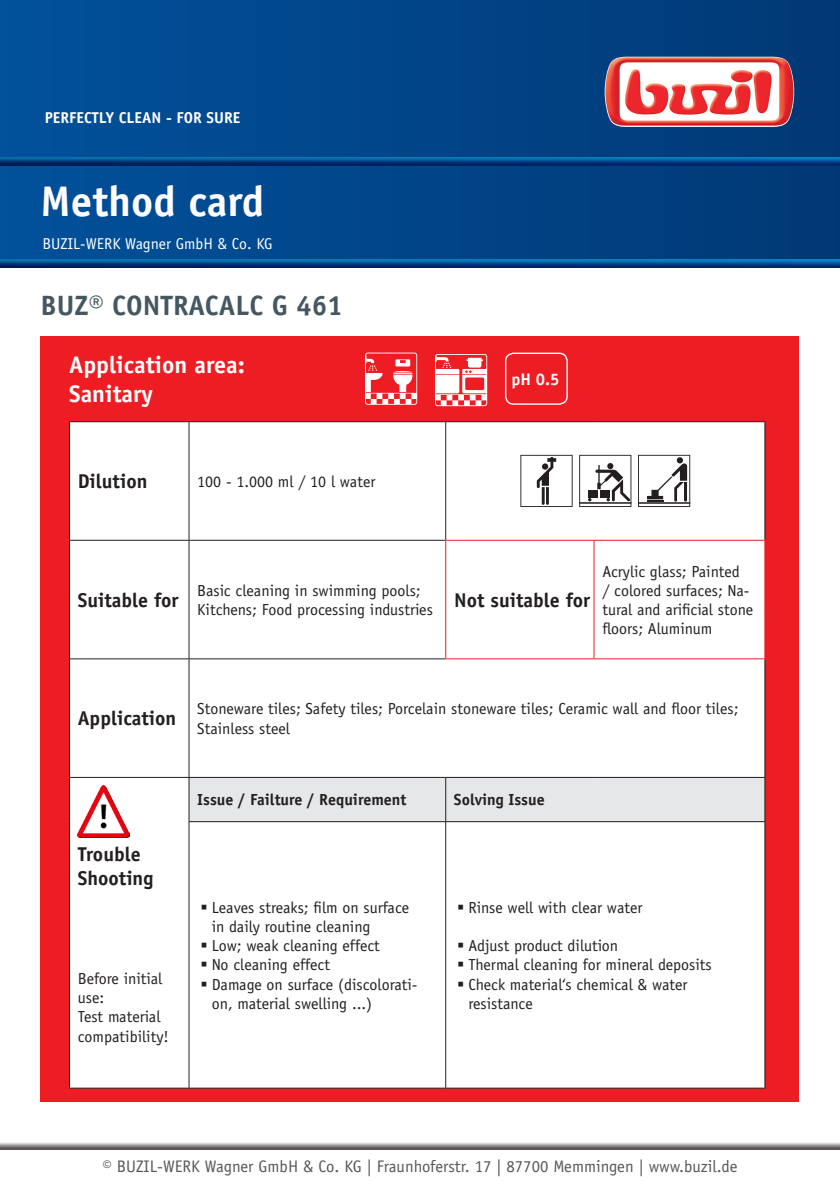
<style>
.page{position:relative;width:840px;height:1191px;background:#fff}
.page>*{position:absolute;margin:0;border:0;box-sizing:border-box;transform-origin:0 0}
.t1{font:700 42.8px "Officina Sans Std";color:#fffbfc}
.t2{font:700 28px "Officina Sans Std";color:#455760}
.t3{font:700 24px "Officina Sans Std";color:#fff}
.t4{font:700 20px/24px "Officina Sans Std";color:#231f20}
.t5{font:16.8px "Officina Sans Std";color:#57585a}
.t6{font:700 16.8px "Officina Sans Std";color:#fff}
.t7{font:16px/19.2px "Officina Sans Std";color:#231f20}
.t8{font:700 16px "Officina Sans Std";color:#231f20}
.t9{font:15.8px "Officina Sans Std";color:#fffefc}
.t10{font:700 15.8px "Officina Sans Std";color:#fffefc}
</style>
<div class="page">
<div style="left:41px;top:336px;width:757px;height:765px;background:#ee1d23"></div>
<div style="left:0;top:0;width:839px;height:267px;background:linear-gradient(to right,#01519b,#013975)"></div>
<div style="left:0;top:155px;width:839px;height:9px;background:#1085ba;opacity:.75"></div>
<div style="left:0;top:157px;width:839px;height:10px;background:#01519b;opacity:.75"></div>
<div style="left:0;top:258px;width:839px;height:12px;background:#01519b;opacity:.75"></div>
<div style="left:0;top:1133px;width:839px;height:20px;background:#231f20;opacity:.75"></div>
<img style="left:604px;top:57px;width:189px;height:70px">
<div style="left:70px;top:422px;width:694px;height:665px;background:#fff"></div>
<div style="left:189px;top:778px;width:575px;height:43px;background:#e6e7e9"></div>
<hr style="left:188px;top:422px;width:1px;height:118px;background:#231f20">
<hr style="left:445px;top:422px;width:1px;height:118px;background:#231f20">
<hr style="left:188px;top:540px;width:1px;height:118px;background:#231f20">
<hr style="left:188px;top:659px;width:1px;height:118px;background:#231f20">
<hr style="left:188px;top:777px;width:1px;height:44px;background:#231f20">
<hr style="left:445px;top:777px;width:1px;height:44px;background:#231f20">
<hr style="left:188px;top:822px;width:1px;height:265px;background:#231f20">
<hr style="left:445px;top:822px;width:1px;height:265px;background:#231f20">
<hr style="left:764px;top:422px;width:1px;height:118px;background:#231f20">
<hr style="left:764px;top:659px;width:1px;height:118px;background:#231f20">
<hr style="left:764px;top:777px;width:1px;height:44px;background:#231f20">
<hr style="left:764px;top:822px;width:1px;height:265px;background:#231f20">
<hr style="left:69px;top:421px;width:120px;height:1px;background:#231f20">
<hr style="left:69px;top:422px;width:1px;height:118px;background:#231f20">
<hr style="left:189px;top:421px;width:256px;height:1px;background:#231f20">
<hr style="left:445px;top:421px;width:148px;height:1px;background:#231f20">
<hr style="left:593px;top:421px;width:171px;height:1px;background:#231f20">
<hr style="left:69px;top:540px;width:120px;height:1px;background:#231f20">
<hr style="left:69px;top:540px;width:1px;height:118px;background:#231f20">
<hr style="left:189px;top:540px;width:256px;height:1px;background:#231f20">
<hr style="left:69px;top:658px;width:120px;height:1px;background:#231f20">
<hr style="left:69px;top:659px;width:1px;height:118px;background:#231f20">
<hr style="left:189px;top:658px;width:256px;height:1px;background:#231f20">
<hr style="left:69px;top:777px;width:120px;height:1px;background:#231f20">
<hr style="left:69px;top:777px;width:1px;height:44px;background:#231f20">
<hr style="left:189px;top:777px;width:256px;height:1px;background:#231f20">
<hr style="left:445px;top:777px;width:148px;height:1px;background:#231f20">
<hr style="left:593px;top:777px;width:171px;height:1px;background:#231f20">
<hr style="left:69px;top:821px;width:1px;height:266px;background:#231f20">
<hr style="left:188px;top:821px;width:257px;height:1px;background:#231f20">
<hr style="left:445px;top:821px;width:148px;height:1px;background:#231f20">
<hr style="left:593px;top:821px;width:171px;height:1px;background:#231f20">
<hr style="left:69px;top:1087px;width:120px;height:1px;background:#231f20">
<hr style="left:189px;top:1087px;width:256px;height:1px;background:#231f20">
<hr style="left:445px;top:1087px;width:148px;height:1px;background:#231f20">
<hr style="left:593px;top:1087px;width:171px;height:1px;background:#231f20">
<hr style="left:445px;top:540px;width:148px;height:1px;background:#ee1d23">
<hr style="left:445px;top:541px;width:1px;height:117px;background:#ee1d23">
<hr style="left:593px;top:540px;width:172px;height:1px;background:#ee1d23">
<hr style="left:593px;top:541px;width:1px;height:117px;background:#ee1d23">
<hr style="left:445px;top:658px;width:148px;height:1px;background:#ee1d23">
<hr style="left:593px;top:658px;width:172px;height:1px;background:#ee1d23">
<svg style="left:520px;top:455px;width:52px;height:52px"></svg>
<svg style="left:579px;top:455px;width:52px;height:52px"></svg>
<svg style="left:637px;top:455px;width:52px;height:52px"></svg>
<img style="left:78px;top:785px;width:52px;height:52px">
<svg style="left:365px;top:352px;width:52px;height:53px"></svg>
<div style="left:504px;top:352px;width:63px;height:53px;border:1px solid #fff;border-radius:8px"></div>
<svg style="left:435px;top:354px;width:52px;height:52px"></svg>
<svg style="left:201px;top:904px;width:5px;height:5px"></svg>
<svg style="left:201px;top:943px;width:5px;height:4px"></svg>
<svg style="left:201px;top:962px;width:5px;height:4px"></svg>
<svg style="left:201px;top:981px;width:5px;height:5px"></svg>
<svg style="left:458px;top:904px;width:5px;height:5px"></svg>
<svg style="left:458px;top:943px;width:5px;height:4px"></svg>
<svg style="left:458px;top:962px;width:5px;height:4px"></svg>
<svg style="left:458px;top:981px;width:5px;height:5px"></svg>
<p class="t10" style="left:45px;top:108px;width:197px">PERFECTLY CLEAN - FOR SURE</p>
<h1 class="t1" style="left:41px;top:175px;width:225px">Method card</h1>
<p class="t9" style="left:42px;top:234px;width:232px">BUZIL-WERK Wagner GmbH &amp; Co. KG</p>
<p class="t2" style="left:41px;top:288px;width:303px">BUZ® CONTRACALC G 461</p>
<p class="t3" style="left:69px;top:350px;width:177px">Application area:</p>
<p class="t3" style="left:69px;top:379px;width:85px">Sanitary</p>
<p class="t4" style="left:78px;top:469px;width:71px">Dilution</p>
<p class="t7" style="left:197px;top:472px;width:180px">100 - 1.000 ml / 10 l water</p>
<p class="t6" style="left:511px;top:368px;width:50px">pH 0.5</p>
<p class="t4" style="left:78px;top:588px;width:102px">Suitable for</p>
<p class="t7" style="left:197px;top:581px;width:225px">Basic cleaning in swimming pools;</p>
<p class="t7" style="left:197px;top:600px;width:237px">Kitchens; Food processing industries</p>
<p class="t4" style="left:454px;top:588px;width:137px">Not suitable for</p>
<p class="t7" style="left:602px;top:561px;width:152px">Acrylic glass; Painted<br>/ colored surfaces; Na&shy;tural and arificial stone floors; Aluminum</p>
<p class="t4" style="left:78px;top:706px;width:100px">Application</p>
<p class="t7" style="left:197px;top:699px;width:542px">Stoneware tiles; Safety tiles; Porcelain stoneware tiles; Ceramic wall and floor tiles;<br>Stainless steel</p>
<p class="t4" style="left:78px;top:842px;width:77px">Trouble<br>Shooting</p>
<p class="t7" style="left:78px;top:969px;width:86px">Before initial</p>
<p class="t7" style="left:78px;top:988px;width:28px">use:</p>
<p class="t7" style="left:78px;top:1007px;width:84px">Test material</p>
<p class="t7" style="left:78px;top:1026px;width:92px">compatibility!</p>
<p class="t8" style="left:197px;top:790px;width:210px">Issue / Failture / Requirement</p>
<p class="t8" style="left:453px;top:790px;width:92px">Solving Issue</p>
<p class="t7" style="left:211px;top:897px;width:199px">Leaves streaks; film on surface in daily routine cleaning</p>
<p class="t7" style="left:211px;top:936px;width:170px">Low; weak cleaning effect</p>
<p class="t7" style="left:211px;top:955px;width:120px">No cleaning effect</p>
<p class="t7" style="left:211px;top:974px;width:207px">Damage on surface (discolorati&shy;on, material swelling ...)</p>
<p class="t7" style="left:468px;top:897px;width:175px">Rinse well with clear water</p>
<p class="t7" style="left:468px;top:936px;width:151px">Adjust product dilution</p>
<p class="t7" style="left:468px;top:955px;width:245px">Thermal cleaning for mineral deposits</p>
<p class="t7" style="left:468px;top:974px;width:221px">Check material‘s chemical &amp; water resistance</p>
<p class="t5" style="left:102px;top:1156px;width:636px">© BUZIL-WERK Wagner GmbH &amp; Co. KG | Fraunhoferstr. 17 | 87700 Memmingen | www.buzil.de</p>
</div>
